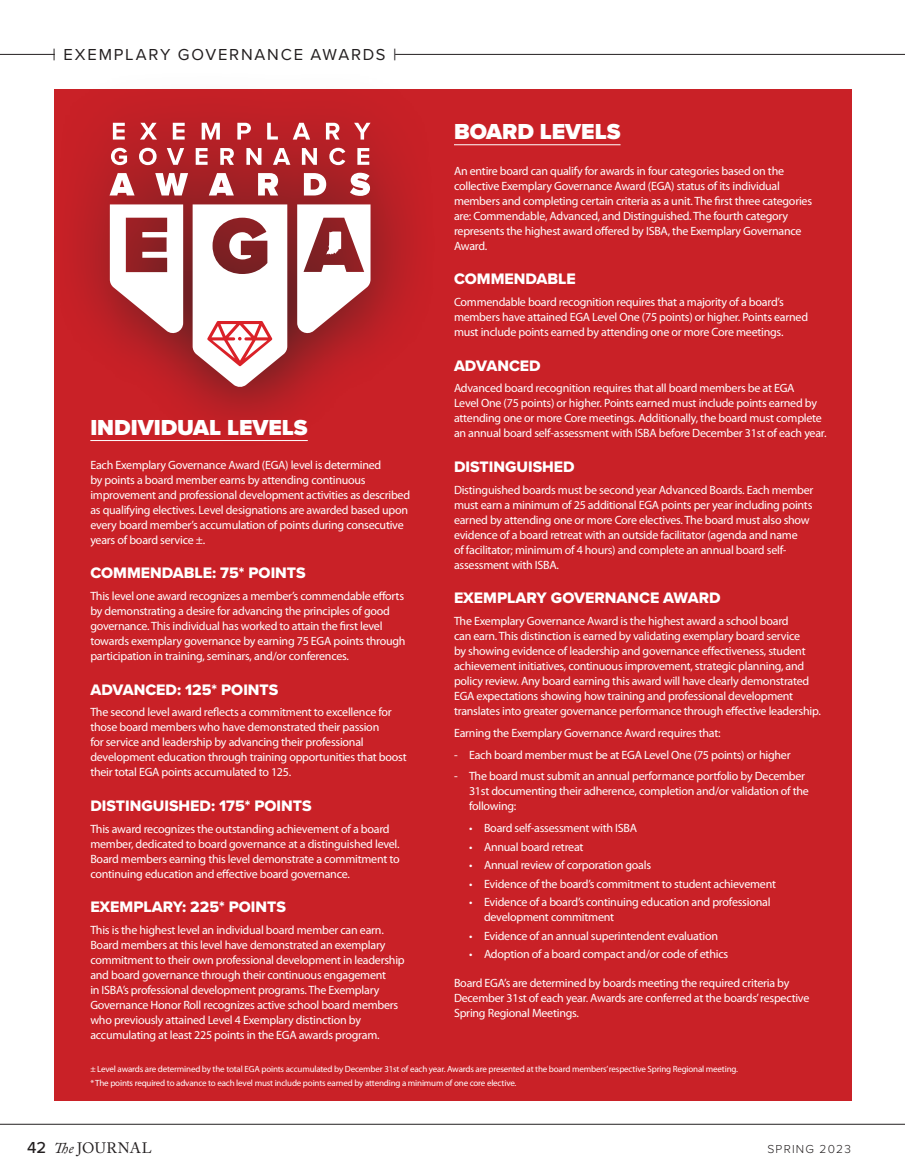
<style>
.page{position:relative;width:905px;height:1175px;background:#fff}
.page>*{position:absolute;margin:0;border:0;box-sizing:border-box;transform-origin:0 0}
.t1{font:900 22.5px "Proxima Nova";color:#fff}
.t2{font:16.5px "Proxima Nova";letter-spacing:.105em;color:#231f20}
.t3{font:15.75px "Proxima Nova Extrabld";color:#fff}
.t4{font:15px "Adobe Caslon Pro";letter-spacing:.025em;color:#231f20}
.t5{font:12px/15px "Myriad Pro";letter-spacing:-.02em;color:#fff}
.t6{font:300 12px "Proxima Nova";letter-spacing:.1em;color:#231f20}
.t7{font:9px/14px "Myriad Pro";letter-spacing:-.02em;color:#fff}
.s1{font-family:"Proxima Nova";font-weight:500;font-size:16.5px}
.s2{font-style:italic}
</style>
<div class="page">
<hr style="left:0;top:1124px;width:904px;height:1px;background:#231f20">
<div style="left:54px;top:89px;width:797px;height:1011px;background:#c92127"></div>
<hr style="left:0;top:54px;width:55px;height:1px;background:#231f20">
<hr style="left:395px;top:54px;width:509px;height:1px;background:#231f20">
<div style="left:51px;top:67px;width:388px;height:384px;background:#231f20;opacity:.75"></div>
<svg style="left:237px;top:123px;width:14px;height:17px"></svg>
<svg style="left:326px;top:123px;width:13px;height:17px"></svg>
<svg style="left:111px;top:148px;width:16px;height:17px"></svg>
<svg style="left:139px;top:148px;width:18px;height:17px"></svg>
<svg style="left:220px;top:148px;width:14px;height:17px"></svg>
<svg style="left:329px;top:148px;width:16px;height:17px"></svg>
<svg style="left:258px;top:173px;width:20px;height:22px"></svg>
<svg style="left:304px;top:173px;width:22px;height:22px"></svg>
<svg style="left:350px;top:173px;width:20px;height:23px"></svg>
<svg style="left:110px;top:204px;width:73px;height:132px;background:#d9aaab"></svg>
<svg style="left:193px;top:204px;width:94px;height:184px;background:#e3c1c2"></svg>
<svg style="left:113px;top:123px;width:12px;height:17px"></svg>
<svg style="left:140px;top:123px;width:17px;height:17px"></svg>
<svg style="left:173px;top:123px;width:12px;height:17px"></svg>
<svg style="left:202px;top:123px;width:18px;height:17px"></svg>
<svg style="left:267px;top:123px;width:11px;height:17px"></svg>
<svg style="left:293px;top:123px;width:17px;height:17px"></svg>
<svg style="left:354px;top:123px;width:16px;height:17px"></svg>
<svg style="left:167px;top:148px;width:17px;height:17px"></svg>
<svg style="left:196px;top:148px;width:11px;height:17px"></svg>
<svg style="left:246px;top:148px;width:15px;height:17px"></svg>
<svg style="left:273px;top:148px;width:17px;height:17px"></svg>
<svg style="left:302px;top:148px;width:15px;height:17px"></svg>
<svg style="left:357px;top:148px;width:12px;height:17px"></svg>
<svg style="left:109px;top:173px;width:26px;height:22px"></svg>
<svg style="left:155px;top:173px;width:33px;height:22px"></svg>
<svg style="left:209px;top:173px;width:25px;height:22px"></svg>
<svg style="left:297px;top:204px;width:73px;height:132px;background:#d7adaf"></svg>
<hr style="left:90px;top:440px;width:218px;height:1px;background:#fff">
<hr style="left:454px;top:144px;width:166px;height:1px;background:#fff">
<h2 class="t2" style="left:52px;top:42px;width:345px">| EXEMPLARY GOVERNANCE AWARDS |</h2>
<h1 class="t1" style="left:90px;top:410px;width:219px">INDIVIDUAL LEVELS</h1>
<p class="t5" style="left:90px;top:457px;width:321px">Each Exemplary Governance Award (EGA) level is determined<br>by points a board member earns by attending continuous improvement and professional development activities as described as qualifying electives. Level designations are awarded based upon every board member’s accumulation of points during consecutive years of board service ±.</p>
<h3 class="t3" style="left:90px;top:561px;width:217px">COMMENDABLE: 75* POINTS</h3>
<p class="t5" style="left:90px;top:588px;width:317px">This level one award recognizes a member’s commendable efforts by demonstrating a desire for advancing the principles of good governance. This individual has worked to attain the first level towards exemplary governance by earning 75 EGA points through participation in training, seminars, and/or conferences.</p>
<h3 class="t3" style="left:90px;top:677px;width:189px">ADVANCED: 125* POINTS</h3>
<p class="t5" style="left:90px;top:704px;width:318px">The second level award reflects a commitment to excellence for those board members who have demonstrated their passion<br>for service and leadership by advancing their professional development education through training opportunities that boost their total EGA points accumulated to 125.</p>
<h3 class="t3" style="left:90px;top:794px;width:223px">DISTINGUISHED: 175* POINTS</h3>
<p class="t5" style="left:90px;top:821px;width:311px">This award recognizes the outstanding achievement of a board member, dedicated to board governance at a distinguished level.<br>Board members earning this level demonstrate a commitment to continuing education and effective board governance.</p>
<h3 class="t3" style="left:90px;top:895px;width:197px">EXEMPLARY: 225* POINTS</h3>
<p class="t5" style="left:90px;top:922px;width:316px">This is the highest level an individual board member can earn.<br>Board members at this level have demonstrated an exemplary commitment to their own professional development in leadership and board governance through their continuous engagement<br>in ISBA’s professional development programs. The Exemplary Governance Honor Roll recognizes active school board members who previously attained Level 4 Exemplary distinction by accumulating at least 225 points in the EGA awards program.</p>
<h1 class="t1" style="left:454px;top:114px;width:168px">BOARD LEVELS</h1>
<p class="t5" style="left:454px;top:163px;width:359px">An entire board can qualify for awards in four categories based on the collective Exemplary Governance Award (EGA) status of its individual members and completing certain criteria as a unit. The first three categories are: Commendable, Advanced, and Distinguished. The fourth category represents the highest award offered by ISBA, the Exemplary Governance Award.</p>
<h3 class="t3" style="left:454px;top:267px;width:123px">COMMENDABLE</h3>
<p class="t5" style="left:454px;top:294px;width:355px">Commendable board recognition requires that a majority of a board’s members have attained EGA Level One (75 points) or higher. Points earned must include points earned by attending one or more Core meetings.</p>
<h3 class="t3" style="left:454px;top:353px;width:88px">ADVANCED</h3>
<p class="t5" style="left:454px;top:380px;width:374px">Advanced board recognition requires that all board members be at EGA<br>Level One (75 points) or higher. Points earned must include points earned by attending one or more Core meetings. Additionally, the board must complete an annual board self-assessment with ISBA before December 31st of each year.</p>
<h3 class="t3" style="left:454px;top:455px;width:122px">DISTINGUISHED</h3>
<p class="t5" style="left:454px;top:482px;width:361px">Distinguished boards must be second year Advanced Boards. Each member must earn a minimum of 25 additional EGA points per year including points earned by attending one or more Core electives. The board must also show evidence of a board retreat with an outside facilitator (agenda and name<br>of facilitator; minimum of 4 hours) and complete an annual board self&shy;assessment with ISBA.</p>
<h3 class="t3" style="left:454px;top:586px;width:268px">EXEMPLARY GOVERNANCE AWARD</h3>
<p class="t5" style="left:454px;top:613px;width:368px">The Exemplary Governance Award is the highest award a school board<br>can earn. This distinction is earned by validating exemplary board service<br>by showing evidence of leadership and governance effectiveness, student achievement initiatives, continuous improvement, strategic planning, and policy review. Any board earning this award will have clearly demonstrated EGA expectations showing how training and professional development translates into greater governance performance through effective leadership.</p>
<p class="t5" style="left:454px;top:725px;width:268px">Earning the Exemplary Governance Award requires that:</p>
<p class="t5" style="left:454px;top:746px;width:338px">- Each board member must be at EGA Level One (75 points) or higher</p>
<p class="t5" style="left:469px;top:768px;width:341px;text-indent:-15px">- The board must submit an annual performance portfolio by December<br>31st documenting their adherence, completion and/or validation of the following:</p>
<p class="t5" style="left:469px;top:820px;width:170px">• Board self-assessment with ISBA</p>
<p class="t5" style="left:469px;top:838px;width:116px">• Annual board retreat</p>
<p class="t5" style="left:469px;top:857px;width:184px">• Annual review of corporation goals</p>
<p class="t5" style="left:469px;top:875px;width:308px">• Evidence of the board’s commitment to student achievement</p>
<p class="t5" style="left:484px;top:894px;width:288px;text-indent:-15px">• Evidence of a board’s continuing education and professional development commitment</p>
<p class="t5" style="left:469px;top:927px;width:250px">• Evidence of an annual superintendent evaluation</p>
<p class="t5" style="left:469px;top:946px;width:261px">• Adoption of a board compact and/or code of ethics</p>
<p class="t5" style="left:454px;top:974px;width:357px">Board EGA’s are determined by boards meeting the required criteria by<br>December 31st of each year. Awards are conferred at the boards’ respective<br>Spring Regional Meetings.</p>
<p class="t7" style="left:90px;top:1062px;width:649px">± Level awards are determined by the total EGA points accumulated by December 31st of each year. Awards are presented at the board members’ respective Spring Regional meeting. * The points required to advance to each level must include points earned by attending a minimum of one core elective.</p>
<p class="t4" style="left:27px;top:1139px;width:126px"><span class="s1">42</span> <span class="s2">The</span> JOURNAL</p>
<p class="t6" style="left:767px;top:1140px;width:85px">SPRING 2023</p>
</div>
